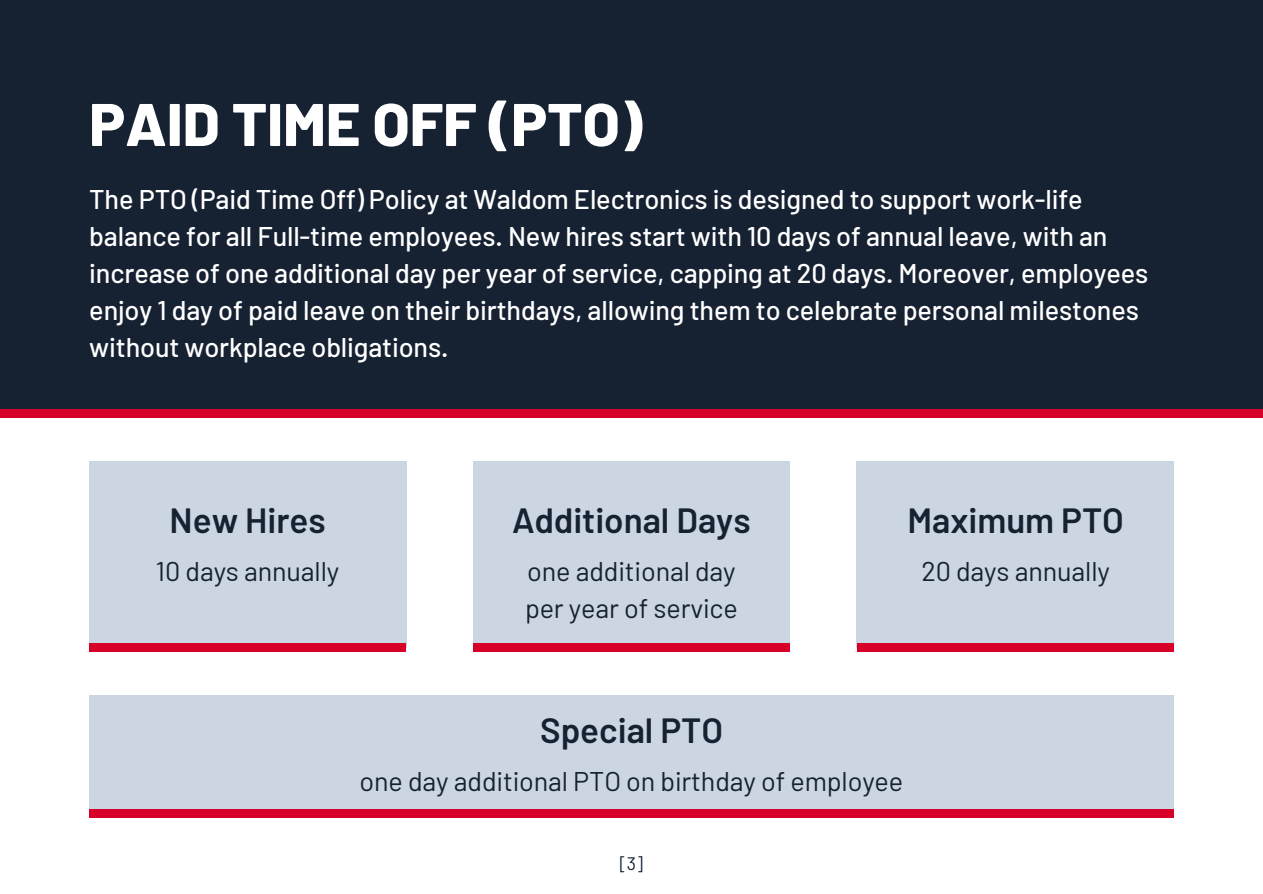
<style>
.page{position:relative;width:1263px;height:894px;background:#fff}
.page>*{position:absolute;margin:0;border:0;box-sizing:border-box;transform-origin:0 0}
.t1{font:800 60px "Barlow";color:#fff}
.t2{font:600 34.95px "Barlow";color:#162132}
.t3{font:500 27px/37.2px "Barlow";letter-spacing:-.005em;color:#fff}
.t4{font:27px/37.2px "Barlow";letter-spacing:-.005em;color:#162132}
.t5{font:18px "Barlow";color:#162132}
</style>
<div class="page">
<div style="left:0;top:0;width:1262px;height:418px;background:#162132"></div>
<div style="left:0;top:409px;width:1263px;height:9px;background:#d60029"></div>
<div style="left:473px;top:461px;width:317px;height:186px;background:#ccd6e2"></div>
<div style="left:89px;top:461px;width:317px;height:186px;background:#ccd6e2"></div>
<div style="left:857px;top:461px;width:317px;height:186px;background:#ccd6e2"></div>
<div style="left:89px;top:643px;width:317px;height:8px;background:#d60029"></div>
<div style="left:473px;top:643px;width:317px;height:8px;background:#d60029"></div>
<div style="left:857px;top:643px;width:317px;height:8px;background:#d60029"></div>
<div style="left:89px;top:694px;width:1084px;height:123px;background:#ccd6e2"></div>
<div style="left:89px;top:808px;width:1085px;height:9px;background:#d60029"></div>
<h1 class="t1" style="left:89px;top:86px;width:555px">PAID TIME OFF (PTO)</h1>
<h3 class="t3" style="left:89px;top:179px;width:1060px">The PTO (Paid Time Off) Policy at Waldom Electronics is designed to support work-life balance for all Full-time employees. New hires start with 10 days of annual leave, with an increase of one additional day per year of service, capping at 20 days. Moreover, employees enjoy 1 day of paid leave on their birthdays, allowing them to celebrate personal milestones without workplace obligations.</h3>
<h4 class="t2" style="left:170px;top:497px;width:158px">New Hires</h4>
<h2 class="t2" style="left:512px;top:497px;width:240px">Additional Days</h2>
<h4 class="t2" style="left:907px;top:497px;width:218px">Maximum PTO</h4>
<h2 class="t4" style="left:156px;top:551px;width:185px">10 days annually</h2>
<h4 class="t4" style="left:525px;top:551px;width:214px">one additional day per year of service</h4>
<h4 class="t4" style="left:921px;top:551px;width:190px">20 days annually</h4>
<h2 class="t2" style="left:540px;top:708px;width:184px">Special PTO</h2>
<p class="t4" style="left:360px;top:761px;width:545px">one day additional PTO on birthday of employee</p>
<h2 class="t5" style="left:620px;top:851px;width:24px">[3]</h2>
</div>
